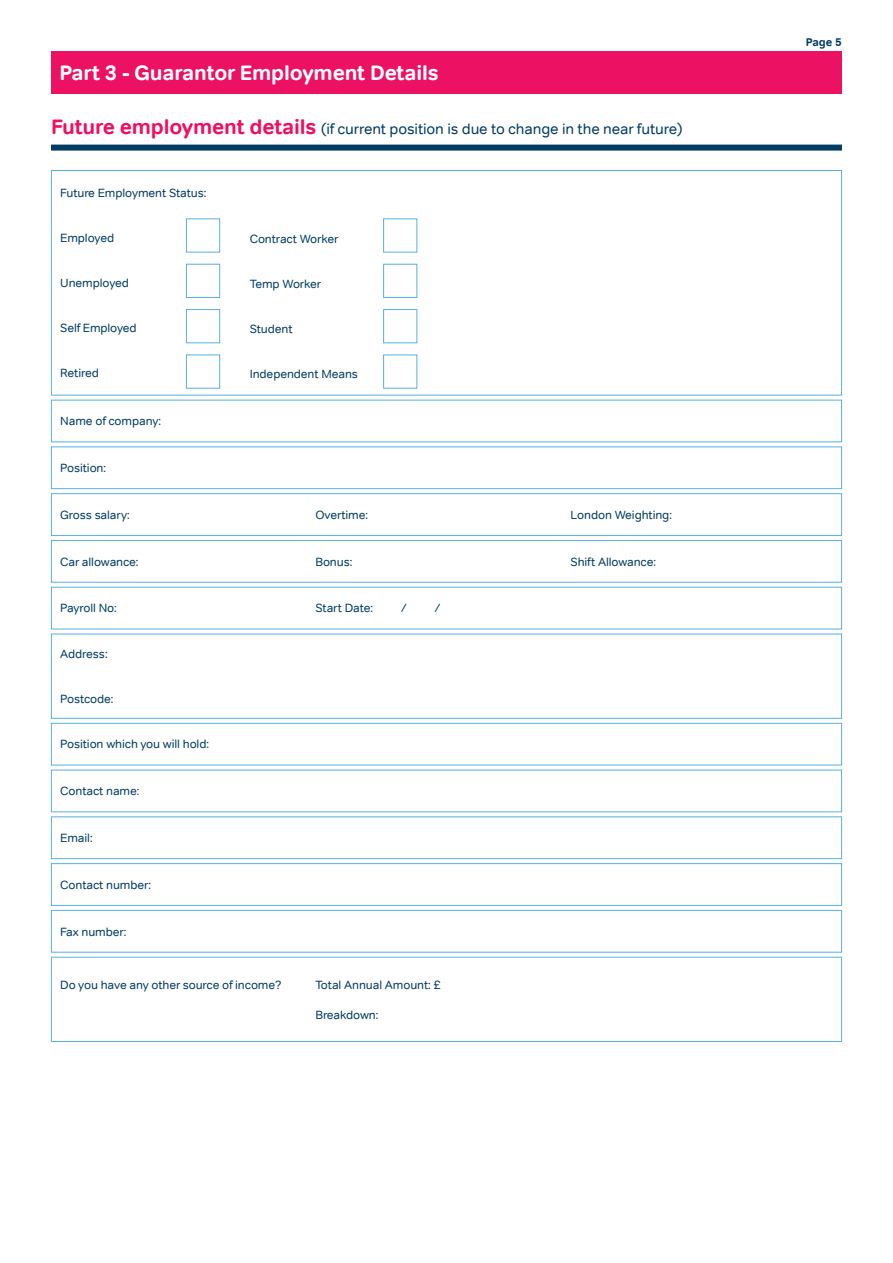
<style>
.page{position:relative;width:893px;height:1263px;background:#fff}
.page>*{position:absolute;margin:0;border:0;box-sizing:border-box;transform-origin:0 0}
.t1{font:700 21px "Tondo";letter-spacing:-.01em;color:#fff}
.t2{font:15px "Tondo";letter-spacing:-.01em;color:#023c63}
.t3{font:12px "Tondo";letter-spacing:-.01em;color:#023c63}
.t4{font:700 11.25px "Tondo";color:#023c63}
.s1{font-weight:700;font-size:21px;color:#ec1163}
</style>
<div class="page">
<div style="left:51px;top:51px;width:791px;height:43px;background:#ec1163"></div>
<div style="left:51px;top:145px;width:791px;height:6px;background:#023c63"></div>
<div style="left:51px;top:634px;width:791px;height:85px;border:1px solid #57b0e2"></div>
<div style="left:51px;top:446px;width:791px;height:43px;border:1px solid #57b0e2"></div>
<div style="left:51px;top:723px;width:791px;height:42px;border:1px solid #57b0e2"></div>
<div style="left:51px;top:170px;width:791px;height:225px;border:1px solid #57b0e2"></div>
<div style="left:186px;top:309px;width:34px;height:34px;border:1px solid #57b0e2"></div>
<div style="left:186px;top:355px;width:34px;height:34px;border:1px solid #57b0e2"></div>
<div style="left:186px;top:218px;width:34px;height:34px;border:1px solid #57b0e2"></div>
<div style="left:186px;top:264px;width:34px;height:34px;border:1px solid #57b0e2"></div>
<div style="left:383px;top:309px;width:34px;height:34px;border:1px solid #57b0e2"></div>
<div style="left:383px;top:355px;width:34px;height:34px;border:1px solid #57b0e2"></div>
<div style="left:383px;top:218px;width:34px;height:34px;border:1px solid #57b0e2"></div>
<div style="left:383px;top:264px;width:34px;height:34px;border:1px solid #57b0e2"></div>
<div style="left:51px;top:493px;width:791px;height:43px;border:1px solid #57b0e2"></div>
<div style="left:51px;top:540px;width:791px;height:43px;border:1px solid #57b0e2"></div>
<div style="left:51px;top:587px;width:791px;height:42px;border:1px solid #57b0e2"></div>
<div style="left:51px;top:770px;width:791px;height:42px;border:1px solid #57b0e2"></div>
<div style="left:51px;top:816px;width:791px;height:43px;border:1px solid #57b0e2"></div>
<div style="left:51px;top:863px;width:791px;height:43px;border:1px solid #57b0e2"></div>
<div style="left:51px;top:910px;width:791px;height:42px;border:1px solid #57b0e2"></div>
<div style="left:51px;top:957px;width:791px;height:85px;border:1px solid #57b0e2"></div>
<h1 class="t1" style="left:60px;top:59px;width:381px">Part 3 - Guarantor Employment Details</h1>
<p class="t2" style="left:51px;top:120px;width:633px"><span class="s1">Future employment details</span> (if current position is due to change in the near future)</p>
<p class="t3" style="left:60px;top:186px;width:148px">Future Employment Status:</p>
<p class="t3" style="left:60px;top:231px;width:55px">Employed</p>
<p class="t3" style="left:60px;top:276px;width:70px">Unemployed</p>
<p class="t3" style="left:60px;top:321px;width:78px">Self Employed</p>
<p class="t3" style="left:60px;top:366px;width:40px">Retired</p>
<p class="t3" style="left:60px;top:414px;width:102px">Name of company:</p>
<p class="t3" style="left:60px;top:461px;width:47px">Position:</p>
<p class="t3" style="left:250px;top:231px;width:90px">Contract Worker</p>
<p class="t3" style="left:250px;top:276px;width:73px">Temp Worker</p>
<p class="t3" style="left:250px;top:321px;width:44px">Student</p>
<p class="t3" style="left:250px;top:366px;width:110px">Independent Means</p>
<p class="t3" style="left:60px;top:507px;width:71px">Gross salary:</p>
<p class="t3" style="left:315px;top:507px;width:54px">Overtime:</p>
<p class="t3" style="left:571px;top:507px;width:103px">London Weighting:</p>
<p class="t3" style="left:60px;top:554px;width:80px">Car allowance:</p>
<p class="t3" style="left:315px;top:554px;width:38px">Bonus:</p>
<p class="t3" style="left:571px;top:554px;width:87px">Shift Allowance:</p>
<p class="t3" style="left:60px;top:601px;width:58px">Payroll No:</p>
<p class="t3" style="left:315px;top:601px;width:59px">Start Date:</p>
<p class="t3" style="left:401px;top:601px;width:7px">/</p>
<p class="t3" style="left:435px;top:601px;width:7px">/</p>
<p class="t3" style="left:60px;top:646px;width:49px">Address:</p>
<p class="t3" style="left:60px;top:691px;width:55px">Postcode:</p>
<p class="t3" style="left:60px;top:737px;width:150px">Position which you will hold:</p>
<p class="t3" style="left:60px;top:784px;width:81px">Contact name:</p>
<p class="t3" style="left:60px;top:830px;width:34px">Email:</p>
<p class="t3" style="left:60px;top:877px;width:92px">Contact number:</p>
<p class="t3" style="left:60px;top:924px;width:68px">Fax number:</p>
<p class="t3" style="left:60px;top:977px;width:223px">Do you have any other source of income?</p>
<p class="t3" style="left:315px;top:977px;width:127px">Total Annual Amount: £</p>
<p class="t3" style="left:315px;top:1007px;width:64px">Breakdown:</p>
<p class="t4" style="left:806px;top:35px;width:38px">Page 5</p>
</div>
